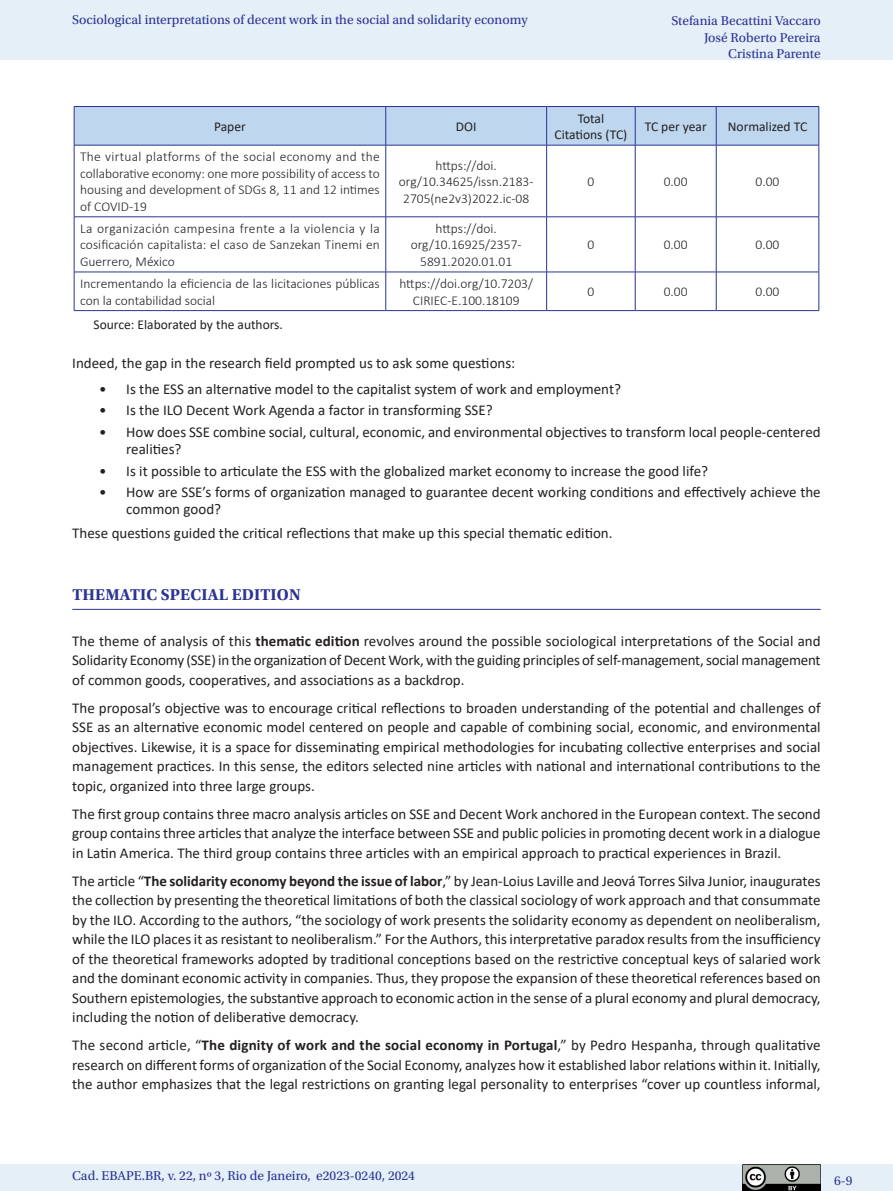
<style>
.page{position:relative;width:893px;height:1191px;background:#fff}
.page>*{position:absolute;margin:0;border:0;box-sizing:border-box;transform-origin:0 0}
._07_1_sub_1{font:700 16.5px "Utopia Std";letter-spacing:.01em;color:#2b3393}
._06_0_texto{font:15px/19.5px "Calibri";color:#231f20;text-align:justify}
._08_2_tabela_texto_1{font:300 13.5px/16.5px "Calibri";color:#231f20;text-align:center}
.t1{font:13.5px/16.5px "Utopia Std";color:#2b3393;text-align:right}
._08_2_tabela_garganta{font:13.5px/16.5px "Calibri";color:#231f20;text-align:center}
._08_2_tabela_fonte{font:13.5px "Calibri";color:#231f20}
.s1{font-weight:700}
</style>
<div class="page">
<div style="left:0;top:0;width:893px;height:60px;background:#e4eff8"></div>
<div style="left:0;top:1164px;width:893px;height:27px;background:#e4eff8"></div>
<img style="left:743px;top:1164px;width:78px;height:27px">
<hr style="left:72px;top:609px;width:749px;height:1px;background:#2b3393">
<div style="left:75px;top:107px;width:744px;height:38px;background:#bed7ef"></div>
<hr style="left:385px;top:107px;width:1px;height:38px;background:#2b3393">
<hr style="left:546px;top:107px;width:1px;height:38px;background:#2b3393">
<hr style="left:635px;top:107px;width:1px;height:38px;background:#2b3393">
<hr style="left:716px;top:107px;width:1px;height:38px;background:#2b3393">
<hr style="left:385px;top:145px;width:1px;height:72px;background:#2b3393">
<hr style="left:546px;top:145px;width:1px;height:72px;background:#2b3393">
<hr style="left:635px;top:145px;width:1px;height:72px;background:#2b3393">
<hr style="left:716px;top:145px;width:1px;height:72px;background:#2b3393">
<hr style="left:74px;top:216px;width:312px;height:1px;background:#2b3393">
<hr style="left:386px;top:216px;width:161px;height:1px;background:#2b3393">
<hr style="left:385px;top:217px;width:1px;height:55px;background:#2b3393">
<hr style="left:547px;top:216px;width:88px;height:1px;background:#2b3393">
<hr style="left:546px;top:217px;width:1px;height:55px;background:#2b3393">
<hr style="left:635px;top:216px;width:81px;height:1px;background:#2b3393">
<hr style="left:635px;top:217px;width:1px;height:55px;background:#2b3393">
<hr style="left:716px;top:216px;width:103px;height:1px;background:#2b3393">
<hr style="left:716px;top:217px;width:1px;height:55px;background:#2b3393">
<hr style="left:74px;top:272px;width:312px;height:1px;background:#2b3393">
<hr style="left:386px;top:272px;width:161px;height:1px;background:#2b3393">
<hr style="left:385px;top:272px;width:1px;height:38px;background:#2b3393">
<hr style="left:547px;top:272px;width:88px;height:1px;background:#2b3393">
<hr style="left:546px;top:272px;width:1px;height:38px;background:#2b3393">
<hr style="left:635px;top:272px;width:81px;height:1px;background:#2b3393">
<hr style="left:635px;top:272px;width:1px;height:38px;background:#2b3393">
<hr style="left:716px;top:272px;width:103px;height:1px;background:#2b3393">
<hr style="left:716px;top:272px;width:1px;height:38px;background:#2b3393">
<hr style="left:74px;top:145px;width:1px;height:72px;background:#2b3393">
<hr style="left:819px;top:145px;width:1px;height:72px;background:#2b3393">
<hr style="left:74px;top:217px;width:1px;height:55px;background:#2b3393">
<hr style="left:819px;top:217px;width:1px;height:55px;background:#2b3393">
<hr style="left:74px;top:272px;width:1px;height:38px;background:#2b3393">
<hr style="left:819px;top:272px;width:1px;height:38px;background:#2b3393">
<hr style="left:74px;top:310px;width:312px;height:1px;background:#2b3393">
<hr style="left:386px;top:310px;width:161px;height:1px;background:#2b3393">
<hr style="left:547px;top:310px;width:88px;height:1px;background:#2b3393">
<hr style="left:635px;top:310px;width:81px;height:1px;background:#2b3393">
<hr style="left:716px;top:310px;width:103px;height:1px;background:#2b3393">
<hr style="left:74px;top:106px;width:312px;height:1px;background:#2b3393">
<hr style="left:74px;top:107px;width:1px;height:38px;background:#2b3393">
<hr style="left:386px;top:106px;width:161px;height:1px;background:#2b3393">
<hr style="left:547px;top:106px;width:88px;height:1px;background:#2b3393">
<hr style="left:635px;top:106px;width:81px;height:1px;background:#2b3393">
<hr style="left:716px;top:106px;width:103px;height:1px;background:#2b3393">
<hr style="left:819px;top:107px;width:1px;height:38px;background:#2b3393">
<hr style="left:74px;top:145px;width:312px;height:1px;background:#2b3393">
<hr style="left:386px;top:145px;width:161px;height:1px;background:#2b3393">
<hr style="left:547px;top:145px;width:88px;height:1px;background:#2b3393">
<hr style="left:635px;top:145px;width:81px;height:1px;background:#2b3393">
<hr style="left:716px;top:145px;width:103px;height:1px;background:#2b3393">
<p class="t1" style="left:72px;top:11px;width:457px">Sociological interpretations of decent work in the social and solidarity economy</p>
<p class="t1" style="left:671px;top:13px;width:151px">Stefania Becattini Vaccaro<br>José Roberto Pereira<br>Cristina Parente</p>
<p class="_08_2_tabela_garganta" style="left:214px;top:118px;width:33px">Paper</p>
<p class="_08_2_tabela_garganta" style="left:456px;top:118px;width:22px">DOI</p>
<p class="_08_2_tabela_garganta" style="left:555px;top:110px;width:74px">Total<br>Citations (TC)</p>
<p class="_08_2_tabela_garganta" style="left:645px;top:118px;width:63px">TC per year</p>
<p class="_08_2_tabela_garganta" style="left:728px;top:118px;width:81px">Normalized TC</p>
<p class="_08_2_tabela_texto_1" style="left:80px;top:148px;width:301px;text-align:justify">The virtual platforms of the social economy and the collaborative economy: one more possibility of access to housing and development of SDGs 8, 11 and 12 intimes of COVID-19</p>
<p class="_08_2_tabela_texto_1" style="left:399px;top:157px;width:136px">https://doi. org/10.34625/issn.2183-<br>2705(ne2v3)2022.ic-08</p>
<p class="_08_2_tabela_texto_1" style="left:587px;top:173px;width:8px">0</p>
<p class="_08_2_tabela_texto_1" style="left:664px;top:173px;width:25px">0.00</p>
<p class="_08_2_tabela_texto_1" style="left:756px;top:173px;width:25px">0.00</p>
<p class="_08_2_tabela_texto_1" style="left:80px;top:220px;width:301px;text-align:justify">La organización campesina frente a la violencia y la cosificación capitalista: el caso de Sanzekan Tinemi en Guerrero, México</p>
<p class="_08_2_tabela_texto_1" style="left:411px;top:220px;width:112px">https://doi. org/10.16925/2357-<br>5891.2020.01.01</p>
<p class="_08_2_tabela_texto_1" style="left:587px;top:237px;width:8px">0</p>
<p class="_08_2_tabela_texto_1" style="left:664px;top:237px;width:25px">0.00</p>
<p class="_08_2_tabela_texto_1" style="left:756px;top:237px;width:25px">0.00</p>
<p class="_08_2_tabela_texto_1" style="left:80px;top:275px;width:301px;text-align:left">Incrementando la eficiencia de las licitaciones públicas con la contabilidad social</p>
<p class="_08_2_tabela_texto_1" style="left:399px;top:275px;width:135px">https://doi.org/10.7203/<br>CIRIEC-E.100.18109</p>
<p class="_08_2_tabela_texto_1" style="left:587px;top:283px;width:8px">0</p>
<p class="_08_2_tabela_texto_1" style="left:664px;top:283px;width:25px">0.00</p>
<p class="_08_2_tabela_texto_1" style="left:756px;top:283px;width:25px">0.00</p>
<p class="_08_2_tabela_fonte" style="left:94px;top:315px;width:191px">Source: Elaborated by the authors.</p>
<p class="_06_0_texto" style="left:72px;top:353px;width:445px">Indeed, the gap in the research field prompted us to ask some questions:</p>
<p class="_06_0_texto" style="left:99px;top:379px;width:523px">• Is the ESS an alternative model to the capitalist system of work and employment?</p>
<p class="_06_0_texto" style="left:99px;top:400px;width:395px">• Is the ILO Decent Work Agenda a factor in transforming SSE?</p>
<p class="_06_0_texto" style="left:126px;top:423px;width:696px;line-height:17.2px;text-indent:-27px">• How does SSE combine social, cultural, economic, and environmental objectives to transform local people-centered realities?</p>
<p class="_06_0_texto" style="left:99px;top:460px;width:610px">• Is it possible to articulate the ESS with the globalized market economy to increase the good life?</p>
<p class="_06_0_texto" style="left:126px;top:483px;width:696px;line-height:17.2px;text-indent:-27px">• How are SSE’s forms of organization managed to guarantee decent working conditions and effectively achieve the common good?</p>
<p class="_06_0_texto" style="left:72px;top:523px;width:542px">These questions guided the critical reflections that make up this special thematic edition.</p>
<p class="_07_1_sub_1" style="left:72px;top:585px;width:230px">THEMATIC SPECIAL EDITION</p>
<p class="_06_0_texto" style="left:72px;top:630px;width:750px">The theme of analysis of this <span class="s1">thematic edition</span> revolves around the possible sociological interpretations of the Social and Solidarity Economy (SSE) in the organization of Decent Work, with the guiding principles of self-management, social management of common goods, cooperatives, and associations as a backdrop.</p>
<p class="_06_0_texto" style="left:72px;top:697px;width:750px">The proposal’s objective was to encourage critical reflections to broaden understanding of the potential and challenges of SSE as an alternative economic model centered on people and capable of combining social, economic, and environmental objectives. Likewise, it is a space for disseminating empirical methodologies for incubating collective enterprises and social management practices. In this sense, the editors selected nine articles with national and international contributions to the topic, organized into three large groups.</p>
<p class="_06_0_texto" style="left:72px;top:803px;width:750px">The first group contains three macro analysis articles on SSE and Decent Work anchored in the European context. The second group contains three articles that analyze the interface between SSE and public policies in promoting decent work in a dialogue in Latin America. The third group contains three articles with an empirical approach to practical experiences in Brazil.</p>
<p class="_06_0_texto" style="left:72px;top:870px;width:750px">The article “<span class="s1">The solidarity economy beyond the issue of labor</span>,” by Jean-Loius Laville and Jeová Torres Silva Junior, inaugurates the collection by presenting the theoretical limitations of both the classical sociology of work approach and that consummate by the ILO. According to the authors, “the sociology of work presents the solidarity economy as dependent on neoliberalism, while the ILO places it as resistant to neoliberalism.” For the Authors, this interpretative paradox results from the insufficiency of the theoretical frameworks adopted by traditional conceptions based on the restrictive conceptual keys of salaried work and the dominant economic activity in companies. Thus, they propose the expansion of these theoretical references based on Southern epistemologies, the substantive approach to economic action in the sense of a plural economy and plural democracy, including the notion of deliberative democracy.</p>
<p class="_06_0_texto" style="left:72px;top:1035px;width:750px">The second article, “<span class="s1">The dignity of work and the social economy in Portugal</span>,” by Pedro Hespanha, through qualitative research on different forms of organization of the Social Economy, analyzes how it established labor relations within it. Initially, the author emphasizes that the legal restrictions on granting legal personality to enterprises “cover up countless informal,</p>
<p class="t1" style="left:72px;top:1167px;width:344px">Cad. EBAPE.BR, v. 22, nº 3, Rio de Janeiro, e2023-0240, 2024</p>
<p class="t1" style="left:834px;top:1172px;width:20px">6-9</p>
</div>
